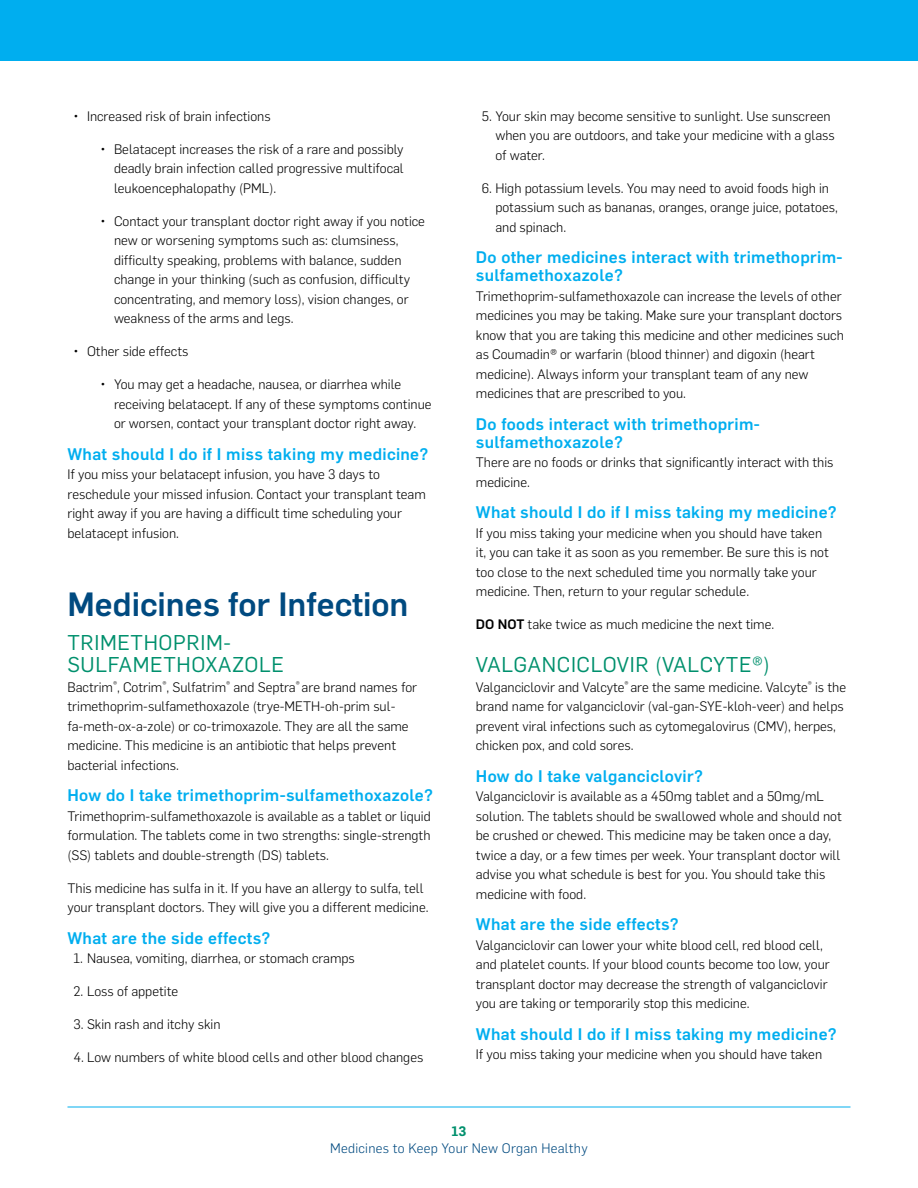
<style>
.page{position:relative;width:918px;height:1188px;background:#fff}
.page>*{position:absolute;margin:0;border:0;box-sizing:border-box;transform-origin:0 0}
.t1{font:500 33px "Flama";color:#004a80}
.Sub_Header{font:21px/22.5px "Flama";letter-spacing:.03em;color:#00906d}
.Sub_SubHeader{font:500 16.5px/18px "Flama";letter-spacing:.02em;color:#00aeef}
.Body{font:300 13.5px/19.5px "Flama";color:#000}
.t2{font:300 13.5px "Flama";letter-spacing:.02em;color:#004a80}
.t3{font:600 13.5px "Flama";color:#00906d}
.s1{font-weight:500}
</style>
<div class="page">
<div style="left:0;top:0;width:918px;height:60px;background:#00aeef"></div>
<hr style="left:68px;top:1107px;width:782px;height:1px;background:#00aeef">
<p class="Body" style="left:74px;top:106px;width:199px">• Increased risk of brain infections</p>
<p class="Body" style="left:114px;top:139px;width:291px;text-align:justify;text-indent:-14px">• Belatacept increases the risk of a rare and possibly deadly brain infection called progressive multifocal leukoencephalopathy (PML).</p>
<p class="Body" style="left:114px;top:211px;width:313px;text-indent:-14px">• Contact your transplant doctor right away if you notice new or worsening symptoms such as: clumsiness, difficulty speaking, problems with balance, sudden change in your thinking (such as confusion, difficulty concentrating, and memory loss), vision changes, or weakness of the arms and legs.</p>
<p class="Body" style="left:74px;top:341px;width:117px">• Other side effects</p>
<p class="Body" style="left:114px;top:374px;width:319px;text-indent:-14px">• You may get a headache, nausea, or diarrhea while receiving belatacept. If any of these symptoms continue or worsen, contact your transplant doctor right away.</p>
<p class="Sub_SubHeader" style="left:68px;top:444px;width:362px">What should I do if I miss taking my medicine?</p>
<p class="Body" style="left:68px;top:464px;width:360px">If you miss your belatacept infusion, you have 3 days to reschedule your missed infusion. Contact your transplant team right away if you are having a difficult time scheduling your belatacept infusion.</p>
<p class="t1" style="left:68px;top:580px;width:342px">Medicines for Infection</p>
<p class="Sub_Header" style="left:68px;top:630px;width:218px">TRIMETHOPRIM-<br>SULFAMETHOXAZOLE</p>
<p class="Body" style="left:68px;top:676px;width:351px">Bactrim<sup>®</sup>, Cotrim<sup>®</sup>, Sulfatrim<sup>®</sup> and Septra<sup>®</sup> are brand names for trimethoprim-sulfamethoxazole (trye-METH-oh-prim sul&shy;fa-meth-ox-a-zole) or co-trimoxazole. They are all the same medicine. This medicine is an antibiotic that helps prevent bacterial infections.</p>
<p class="Sub_SubHeader" style="left:68px;top:785px;width:367px">How do I take trimethoprim-sulfamethoxazole?</p>
<p class="Body" style="left:68px;top:805px;width:365px;text-align:justify">Trimethoprim-sulfamethoxazole is available as a tablet or liquid formulation. The tablets come in two strengths: single-strength (SS) tablets and double-strength (DS) tablets.</p>
<p class="Body" style="left:68px;top:877px;width:363px">This medicine has sulfa in it. If you have an allergy to sulfa, tell your transplant doctors. They will give you a different medicine.</p>
<p class="Sub_SubHeader" style="left:68px;top:928px;width:204px">What are the side effects?</p>
<p class="Body" style="left:74px;top:948px;width:283px">1. Nausea, vomiting, diarrhea, or stomach cramps</p>
<p class="Body" style="left:74px;top:981px;width:106px">2. Loss of appetite</p>
<p class="Body" style="left:74px;top:1014px;width:149px">3. Skin rash and itchy skin</p>
<p class="Body" style="left:74px;top:1047px;width:351px">4. Low numbers of white blood cells and other blood changes</p>
<p class="Body" style="left:495px;top:106px;width:341px;text-indent:-14px">5. Your skin may become sensitive to sunlight. Use sunscreen when you are outdoors, and take your medicine with a glass of water.</p>
<p class="Body" style="left:495px;top:178px;width:344px;text-indent:-14px">6. High potassium levels. You may need to avoid foods high in potassium such as bananas, oranges, orange juice, potatoes, and spinach.</p>
<p class="Sub_SubHeader" style="left:476px;top:247px;width:368px">Do other medicines interact with trimethoprim&shy;sulfamethoxazole?</p>
<p class="Body" style="left:476px;top:286px;width:369px">Trimethoprim-sulfamethoxazole can increase the levels of other medicines you may be taking. Make sure your transplant doctors know that you are taking this medicine and other medicines such as Coumadin® or warfarin (blood thinner) and digoxin (heart medicine). Always inform your transplant team of any new medicines that are prescribed to you.</p>
<p class="Sub_SubHeader" style="left:476px;top:414px;width:286px">Do foods interact with trimethoprim&shy;sulfamethoxazole?</p>
<p class="Body" style="left:476px;top:452px;width:359px">There are no foods or drinks that significantly interact with this medicine.</p>
<p class="Sub_SubHeader" style="left:476px;top:502px;width:362px">What should I do if I miss taking my medicine?</p>
<p class="Body" style="left:476px;top:523px;width:354px">If you miss taking your medicine when you should have taken it, you can take it as soon as you remember. Be sure this is not too close to the next scheduled time you normally take your medicine. Then, return to your regular schedule.</p>
<p class="Body" style="left:476px;top:614px;width:300px"><span class="s1">DO NOT</span> take twice as much medicine the next time.</p>
<p class="Sub_Header" style="left:476px;top:652px;width:295px">VALGANCICLOVIR (VALCYTE®)</p>
<p class="Body" style="left:476px;top:676px;width:372px">Valganciclovir and Valcyte<sup>®</sup> are the same medicine. Valcyte<sup>®</sup> is the brand name for valganciclovir (val-gan-SYE-kloh-veer) and helps prevent viral infections such as cytomegalovirus (CMV), herpes, chicken pox, and cold sores.</p>
<p class="Sub_SubHeader" style="left:476px;top:765px;width:229px">How do I take valganciclovir?</p>
<p class="Body" style="left:476px;top:786px;width:367px">Valganciclovir is available as a 450mg tablet and a 50mg/mL solution. The tablets should be swallowed whole and should not be crushed or chewed. This medicine may be taken once a day, twice a day, or a few times per week. Your transplant doctor will advise you what schedule is best for you. You should take this medicine with food.</p>
<p class="Sub_SubHeader" style="left:476px;top:914px;width:204px">What are the side effects?</p>
<p class="Body" style="left:476px;top:934px;width:355px">Valganciclovir can lower your white blood cell, red blood cell, and platelet counts. If your blood counts become too low, your transplant doctor may decrease the strength of valganciclovir you are taking or temporarily stop this medicine.</p>
<p class="Sub_SubHeader" style="left:476px;top:1023px;width:362px">What should I do if I miss taking my medicine?</p>
<p class="Body" style="left:476px;top:1044px;width:348px">If you miss taking your medicine when you should have taken</p>
<p class="t3" style="left:451px;top:1122px;width:17px">13</p>
<p class="t2" style="left:330px;top:1139px;width:259px">Medicines to Keep Your New Organ Healthy</p>
</div>
